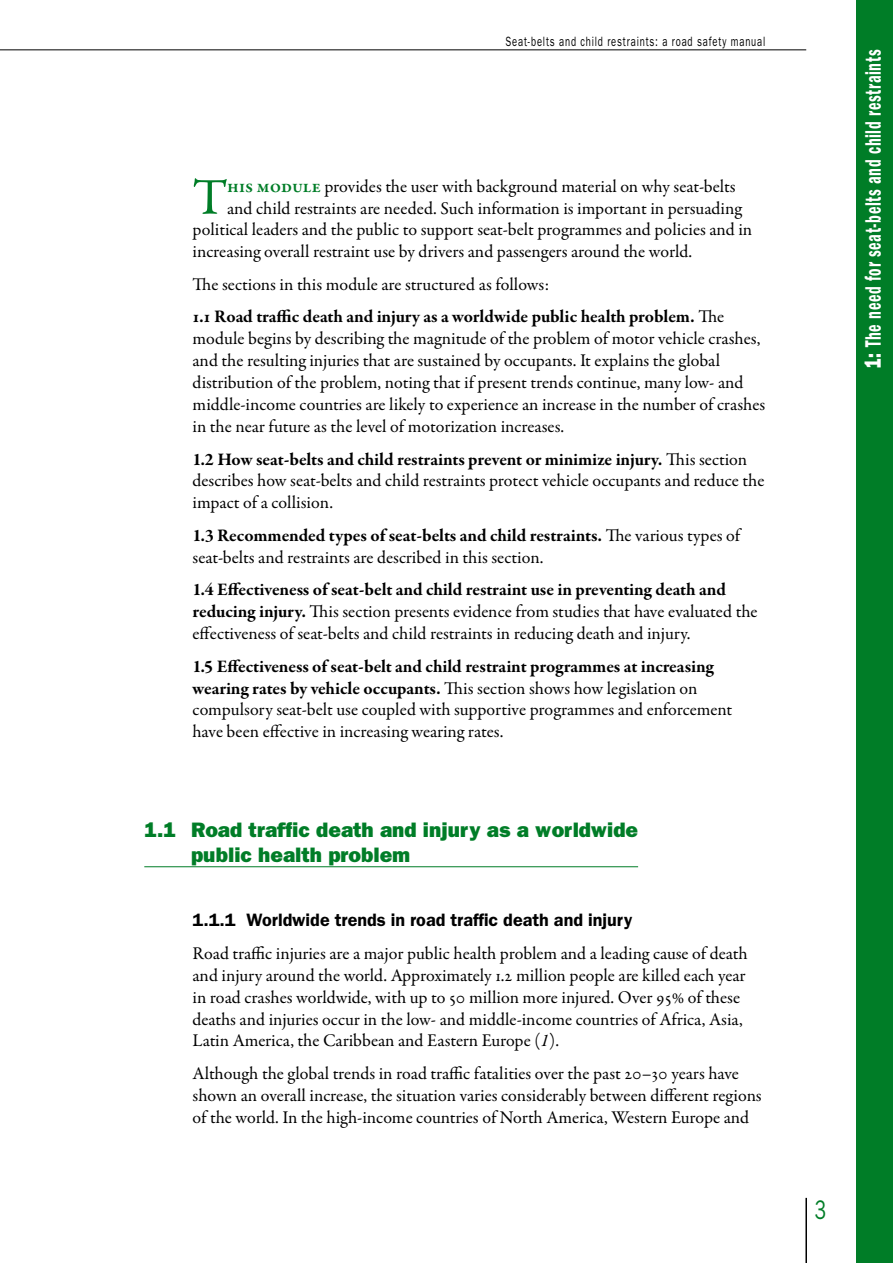
<style>
.page{position:relative;width:893px;height:1263px;background:#fff}
.page>*{position:absolute;margin:0;border:0;box-sizing:border-box;transform-origin:0 0}
.t1{font:51.75px "Garamond Premr Pro";color:#007d27}
.t2{font:27px "ITC Franklin Gothic Std";color:#007d27;scale:.7 1}
.t3{font:23.1px "ITC Franklin Gothic Std Dm Cd";letter-spacing:.04em;color:#fff;scale:.7 1}
.t4{font:21px/25.2px "ITC Franklin Gothic Std Hvy";color:#007d27}
.t5{font:18px/21.9px "Garamond Premr Pro";color:#000}
.t6{font:700 18px/32.5px "Garamond Premr Pro";letter-spacing:-.005em;color:#000}
.t7{font:600 18px "ITC Franklin Gothic Std";color:#000}
.t8{font:13.5px "ITC Franklin Gothic Std";letter-spacing:.09em;color:#000;scale:.7 1}
.s1{font-weight:600;color:#007d27}
.s2{font-weight:400}
.s3{font-weight:700}
.s4{font-style:italic}
.s5{font-family:"ITC Franklin Gothic Std Hvy"}
</style>
<div class="page">
<hr style="left:0;top:0;width:1px;height:1263px;background:#007d27">
<svg style="left:0;top:180px;width:1px;height:949px"></svg>
<hr style="left:805px;top:1198px;width:2px;height:65px;background:#000">
<div style="left:856px;top:0;width:37px;height:1263px;background:#007d27"></div>
<hr style="left:0;top:50px;width:806px;height:1px;background:#000">
<hr style="left:144px;top:866px;width:494px;height:1px;background:#007d27">
<p class="t8" style="left:505px;top:34px;width:373px">Seat-belts and child restraints: a road safety manual</p>
<h1 class="t1" style="left:193px;top:166px;width:36px">T</h1>
<p class="t5" style="left:227px;top:175px;width:510px"><span class="s1">his module</span> provides the user with background material on why seat-belts</p>
<p class="t5" style="left:227px;top:197px;width:516px">and child restraints are needed. Such information is important in persuading</p>
<p class="t5" style="left:193px;top:219px;width:561px">political leaders and the public to support seat-belt programmes and policies and in</p>
<p class="t5" style="left:193px;top:241px;width:501px">increasing overall restraint use by drivers and passengers around the world.</p>
<p class="t6" style="left:193px;top:268px;width:533px"><span class="s2">The sections in this module are structured as follows:<br></span>1.1 Road traffic death and injury as a worldwide public health problem. <span class="s2">The</span></p>
<p class="t5" style="left:193px;top:328px;width:574px">module begins by describing the magnitude of the problem of motor vehicle crashes, and the resulting injuries that are sustained by occupants. It explains the global distribution of the problem, noting that if present trends continue, many low- and middle-income countries are likely to experience an increase in the number of crashes in the near future as the level of motorization increases.</p>
<p class="t5" style="left:193px;top:448px;width:573px"><span class="s3">1.2 How seat-belts and child restraints prevent or minimize injury.</span> This section describes how seat-belts and child restraints protect vehicle occupants and reduce the impact of a collision.</p>
<p class="t5" style="left:193px;top:525px;width:549px"><span class="s3">1.3 Recommended types of seat-belts and child restraints.</span> The various types of seat-belts and restraints are described in this section.</p>
<p class="t5" style="left:193px;top:579px;width:566px"><span class="s3">1.4 Effectiveness of seat-belt and child restraint use in preventing death and reducing injury.</span> This section presents evidence from studies that have evaluated the effectiveness of seat-belts and child restraints in reducing death and injury.</p>
<p class="t5" style="left:193px;top:655px;width:541px"><span class="s3">1.5 Effectiveness of seat-belt and child restraint programmes at increasing wearing rates by vehicle occupants.</span> This section shows how legislation on compulsory seat-belt use coupled with supportive programmes and enforcement have been effective in increasing wearing rates.</p>
<p class="t4" style="left:191px;top:817px;width:449px;text-indent:-46px">1.1 Road traffic death and injury as a worldwide public health problem</p>
<p class="t7" style="left:193px;top:909px;width:441px">1.1.1 Worldwide trends in road traffic death and injury</p>
<p class="t5" style="left:193px;top:942px;width:557px">Road traffic injuries are a major public health problem and a leading cause of death and injury around the world. Approximately 1.2 million people are killed each year in road crashes worldwide, with up to 50 million more injured. Over 95% of these deaths and injuries occur in the low- and middle-income countries of Africa, Asia, Latin America, the Caribbean and Eastern Europe (<span class="s4">1</span>).</p>
<p class="t5" style="left:193px;top:1063px;width:571px">Although the global trends in road traffic fatalities over the past 20–30 years have shown an overall increase, the situation varies considerably between different regions of the world. In the high-income countries of North America, Western Europe and</p>
<p class="t3" style="left:860px;top:368px;width:456px;rotate:-90deg"><span class="s5">1:</span> The need for seat-belts and child restraints</p>
<h2 class="t2" style="left:815px;top:1195px;width:18px">3</h2>
</div>
